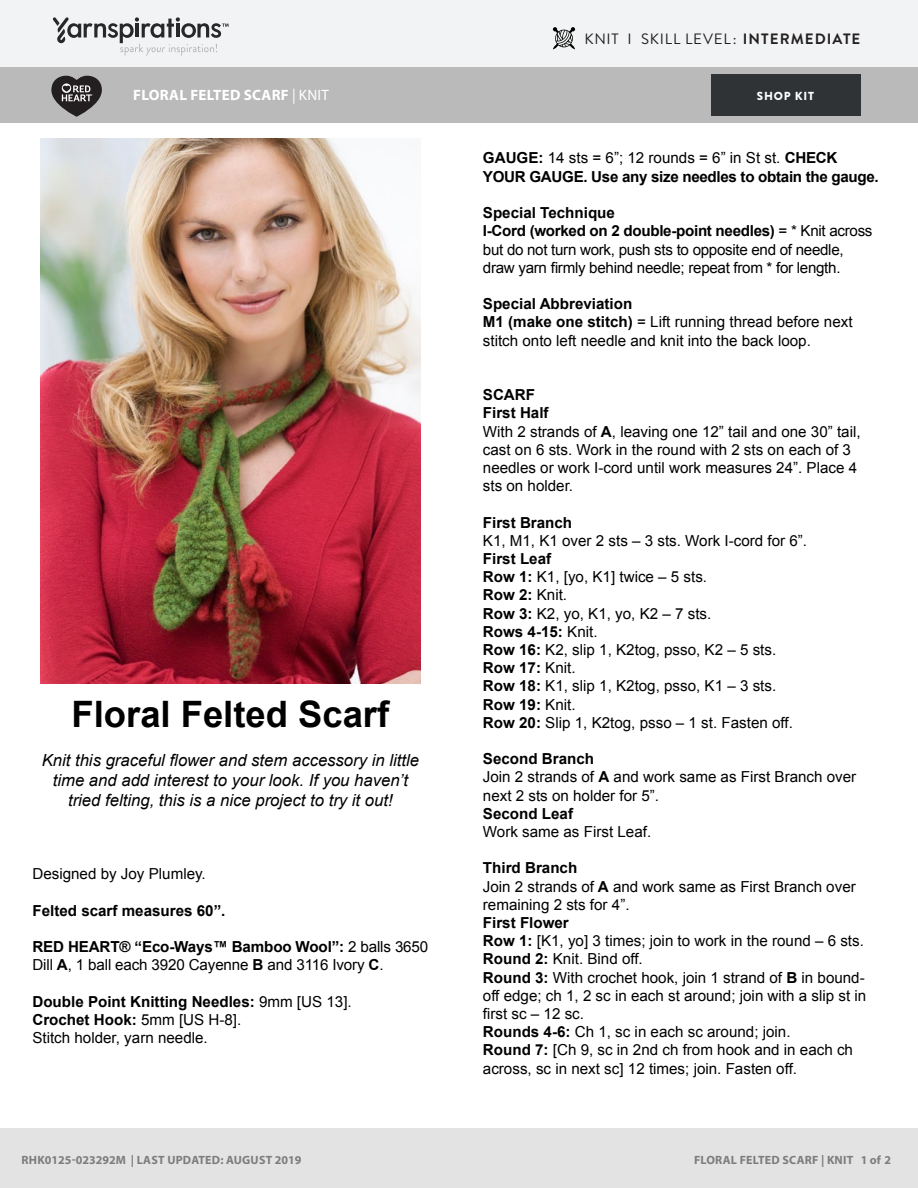
<style>
.page{position:relative;width:918px;height:1188px;background:#fff}
.page>*{position:absolute;margin:0;border:0;box-sizing:border-box;transform-origin:0 0}
.t1{font:700 36.45px "Arial";color:#000}
.t2{font:italic 16.65px/20px "Arial";color:#000;text-align:center}
.t3{font:15.15px/18.1px "Arial";color:#000}
.t4{font:15.15px/18.1px "Arial";letter-spacing:-.02em;color:#000}
.t5{font:700 15.15px/18.1px "Arial";letter-spacing:-.02em;color:#000}
.t6{font:700 15.15px "Arial";color:#000}
.Skill_Level{font:15px "Brandon Grotesque";letter-spacing:.055em;color:#231f20}
.Pattern_Title{font:700 15px "Myriad Pro";letter-spacing:.02em;color:#fff}
.t7{font:12.15px "Helvetica";letter-spacing:.02em;color:#000}
.t8{font:700 12px "Myriad Pro";letter-spacing:.02em;color:#7d7d7d}
.t9{font:900 11.7px "Brandon Grotesque";letter-spacing:.065em;color:#fff}
.s1{font-weight:700}
.s2{font-weight:400}
</style>
<div class="page">
<div style="left:0;top:0;width:918px;height:68px;background:#f2f3f4"></div>
<div style="left:0;top:68px;width:918px;height:55px;background:#bbbaba"></div>
<svg style="left:53px;top:17px;width:176px;height:39px"></svg>
<div style="left:711px;top:74px;width:150px;height:42px;background:#2f3336"></div>
<svg style="left:51px;top:76px;width:51px;height:41px"></svg>
<div style="left:0;top:1128px;width:918px;height:60px;background:#e4e3e3"></div>
<img style="left:40px;top:139px;width:381px;height:544px">
<svg style="left:553px;top:27px;width:22px;height:22px"></svg>
<p class="Skill_Level" style="left:584px;top:29px;width:277px">KNIT I SKILL LEVEL: <span class="s1">INTERMEDIATE</span></p>
<p class="Pattern_Title" style="left:133px;top:85px;width:197px">FLORAL FELTED SCARF <span class="s2">| KNIT</span></p>
<p class="t9" style="left:757px;top:88px;width:59px">SHOP KIT</p>
<p class="t1" style="left:72px;top:694px;width:319px">Floral Felted Scarf</p>
<p class="t2" style="left:42px;top:750px;width:379px">Knit this graceful flower and stem accessory in little time and add interest to your look. If you haven’t tried felting, this is a nice project to try it out!</p>
<p class="t3" style="left:32px;top:865px;width:175px">Designed by Joy Plumley.</p>
<p class="t6" style="left:32px;top:902px;width:195px">Felted scarf measures 60”.</p>
<p class="t3" style="left:32px;top:938px;width:397px"><span class="s1">RED HEART® “Eco-Ways™ Bamboo Wool”:</span> 2 balls 3650<br>Dill <span class="s1">A</span>, 1 ball each 3920 Cayenne <span class="s1">B</span> and 3116 Ivory <span class="s1">C</span>.</p>
<p class="t3" style="left:32px;top:992px;width:321px"><span class="s1">Double Point Knitting Needles:</span> 9mm [US 13].<br><span class="s1">Crochet Hook:</span> 5mm [US H-8].<br>Stitch holder, yarn needle.</p>
<p class="t5" style="left:483px;top:149px;width:397px">GAUGE: <span class="s2">14 sts = 6”; 12 rounds = 6” in St st.</span> CHECK<br>YOUR GAUGE. Use any size needles to obtain the gauge.</p>
<p class="t4" style="left:483px;top:204px;width:391px"><span class="s1">Special Technique<br>I-Cord (worked on 2 double-point needles)</span> = * Knit across but do not turn work, push sts to opposite end of needle, draw yarn firmly behind needle; repeat from * for length.</p>
<p class="t3" style="left:483px;top:295px;width:371px"><span class="s1">Special Abbreviation<br>M1 (make one stitch)</span> = Lift running thread before next stitch onto left needle and knit into the back loop.</p>
<p class="t3" style="left:483px;top:386px;width:379px"><span class="s1">SCARF<br>First Half<br></span>With 2 strands of <span class="s1">A</span>, leaving one 12” tail and one 30” tail, cast on 6 sts. Work in the round with 2 sts on each of 3 needles or work I-cord until work measures 24”. Place 4 sts on holder.</p>
<p class="t3" style="left:483px;top:513px;width:326px"><span class="s1">First Branch<br></span>K1, M1, K1 over 2 sts – 3 sts. Work I-cord for 6”.<br><span class="s1">First Leaf<br>Row 1:</span> K1, [yo, K1] twice – 5 sts.<br><span class="s1">Row 2:</span> Knit.<br><span class="s1">Row 3:</span> K2, yo, K1, yo, K2 – 7 sts.<br><span class="s1">Rows 4-15:</span> Knit.<br><span class="s1">Row 16:</span> K2, slip 1, K2tog, psso, K2 – 5 sts.<br><span class="s1">Row 17:</span> Knit.<br><span class="s1">Row 18:</span> K1, slip 1, K2tog, psso, K1 – 3 sts.<br><span class="s1">Row 19:</span> Knit.<br><span class="s1">Row 20:</span> Slip 1, K2tog, psso – 1 st. Fasten off.</p>
<p class="t3" style="left:483px;top:750px;width:375px"><span class="s1">Second Branch<br></span>Join 2 strands of <span class="s1">A</span> and work same as First Branch over next 2 sts on holder for 5”.<br><span class="s1">Second Leaf<br></span>Work same as First Leaf.</p>
<p class="t3" style="left:483px;top:859px;width:385px"><span class="s1">Third Branch<br></span>Join 2 strands of <span class="s1">A</span> and work same as First Branch over remaining 2 sts for 4”.<br><span class="s1">First Flower<br>Row 1:</span> [K1, yo] 3 times; join to work in the round – 6 sts.<br><span class="s1">Round 2:</span> Knit. Bind off.<br><span class="s1">Round 3:</span> With crochet hook, join 1 strand of <span class="s1">B</span> in bound&shy;off edge; ch 1, 2 sc in each st around; join with a slip st in first sc – 12 sc.<br><span class="s1">Rounds 4-6:</span> Ch 1, sc in each sc around; join.<br><span class="s1">Round 7:</span> [Ch 9, sc in 2nd ch from hook and in each ch across, sc in next sc] 12 times; join. Fasten off.</p>
<p class="t7" style="left:123px;top:1150px;width:87px">P.O. Box 12229</p>
<p class="t8" style="left:22px;top:1152px;width:281px">RHK0125-023292M | LAST UPDATED: AUGUST 2019</p>
<p class="t8" style="left:694px;top:1152px;width:199px">FLORAL FELTED SCARF | KNIT 1 of 2</p>
</div>
